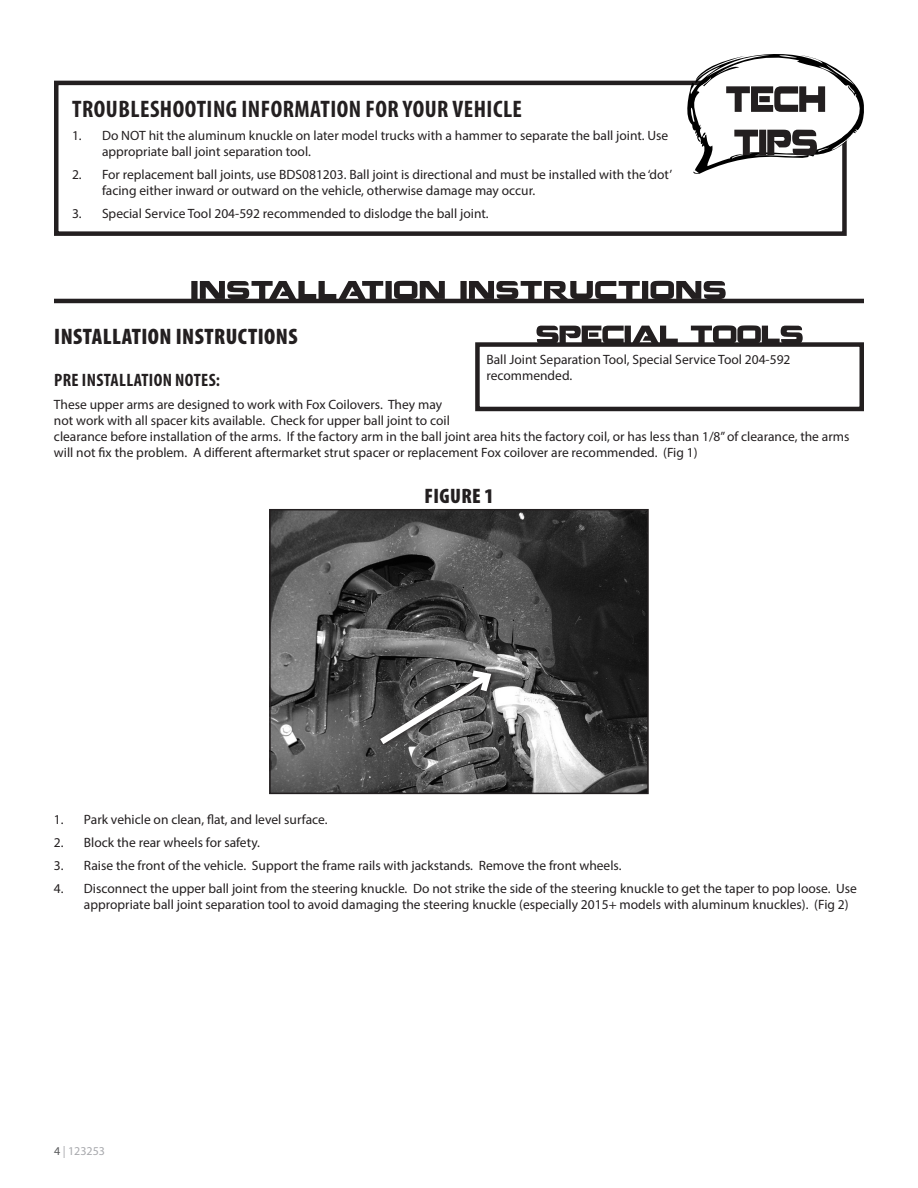
<style>
.page{position:relative;width:918px;height:1188px;background:#fff}
.page>*{position:absolute;margin:0;border:0;box-sizing:border-box;transform-origin:0 0}
.Headline{font:700 condensed 24px "Myriad Pro";letter-spacing:.02em;color:#231f20}
.Headline-2{font:900 condensed 22.5px "Myriad Pro";letter-spacing:.02em;color:#231f20}
.Photo-Caption{font:900 condensed 21px "Myriad Pro";letter-spacing:.02em;color:#231f20}
.Subhead{font:700 condensed 18px "Myriad Pro";letter-spacing:.02em;color:#231f20}
.t1{font:13.5px/16.2px "Myriad Pro";color:#231f20}
.t2{font:12px "Myriad Pro";color:#a8a9ad}
.s1{color:#57585a}
</style>
<div class="page">
<svg style="left:191px;top:281px;width:535px;height:18px"></svg>
<hr style="left:54px;top:299px;width:810px;height:4px;background:#231f20">
<img style="left:272px;top:512px;width:374px;height:279px">
<div style="left:269px;top:509px;width:380px;height:285px;border:2px solid #231f20"></div>
<div style="left:475px;top:342px;width:389px;height:69px;border:4px solid #231f20"></div>
<svg style="left:537px;top:325px;width:266px;height:19px"></svg>
<div style="left:54px;top:81px;width:793px;height:155px;border:4px solid #231f20"></div>
<svg style="left:687px;top:54px;width:177px;height:120px"></svg>
<svg style="left:373px;top:666px;width:123px;height:84px;background:#656565"></svg>
<p class="Headline" style="left:72px;top:94px;width:451px">TROUBLESHOOTING INFORMATION FOR YOUR VEHICLE</p>
<p class="t1" style="left:102px;top:127px;width:568px;text-indent:-30px">1. Do NOT hit the aluminum knuckle on later model trucks with a hammer to separate the ball joint. Use appropriate ball joint separation tool.</p>
<p class="t1" style="left:102px;top:166px;width:572px;text-indent:-30px">2. For replacement ball joints, use BDS081203. Ball joint is directional and must be installed with the ‘dot’ facing either inward or outward on the vehicle, otherwise damage may occur.</p>
<p class="t1" style="left:72px;top:205px;width:418px">3. Special Service Tool 204-592 recommended to dislodge the ball joint.</p>
<p class="Headline-2" style="left:54px;top:322px;width:245px">INSTALLATION INSTRUCTIONS</p>
<p class="Subhead" style="left:54px;top:368px;width:167px">PRE INSTALLATION NOTES:</p>
<p class="t1" style="left:54px;top:396px;width:797px">These upper arms are designed to work with Fox Coilovers. They may<br>not work with all spacer kits available. Check for upper ball joint to coil<br>clearance before installation of the arms. If the factory arm in the ball joint area hits the factory coil, or has less than 1/8” of clearance, the arms will not fix the problem. A different aftermarket strut spacer or replacement Fox coilover are recommended. (Fig 1)</p>
<p class="Photo-Caption" style="left:424px;top:482px;width:71px">FIGURE 1</p>
<p class="t1" style="left:486px;top:351px;width:306px">Ball Joint Separation Tool, Special Service Tool 204-592 recommended.</p>
<p class="t1" style="left:54px;top:811px;width:275px">1. Park vehicle on clean, flat, and level surface.</p>
<p class="t1" style="left:54px;top:834px;width:207px">2. Block the rear wheels for safety.</p>
<p class="t1" style="left:54px;top:857px;width:569px">3. Raise the front of the vehicle. Support the frame rails with jackstands. Remove the front wheels.</p>
<p class="t1" style="left:84px;top:880px;width:775px;text-indent:-30px">4. Disconnect the upper ball joint from the steering knuckle. Do not strike the side of the steering knuckle to get the taper to pop loose. Use appropriate ball joint separation tool to avoid damaging the steering knuckle (especially 2015+ models with aluminum knuckles). (Fig 2)</p>
<p class="t2" style="left:54px;top:1143px;width:53px"><span class="s1">4</span> | 123253</p>
</div>
